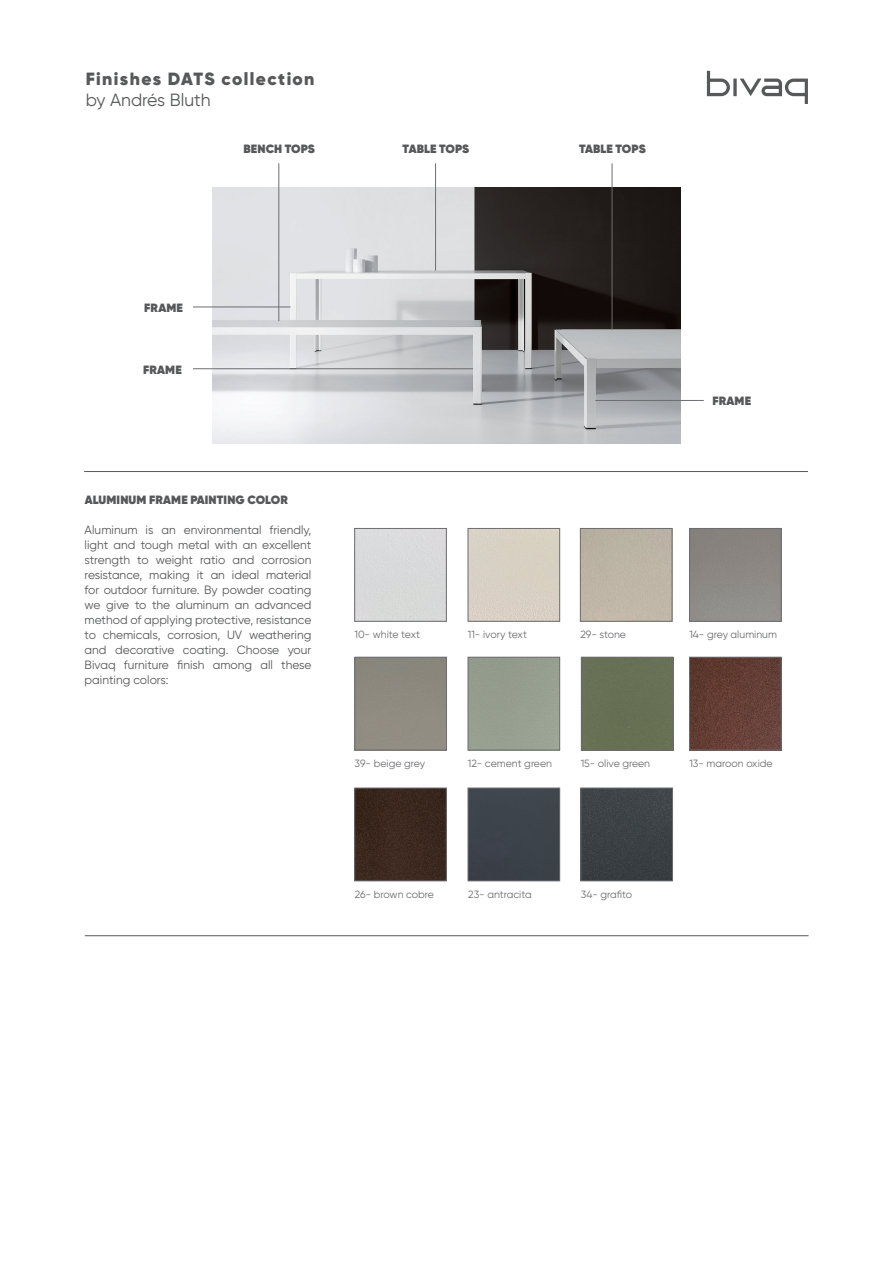
<style>
.page{position:relative;width:893px;height:1263px;background:#fff}
.page>*{position:absolute;margin:0;border:0;box-sizing:border-box;transform-origin:0 0}
.t1{font:900 17.7px "Gilroy";letter-spacing:.08em;color:#57585a}
.t2{font:17.7px "Gilroy";color:#57585a}
.t3{font:12px/15px "Gilroy";color:#57585a;text-align:justify}
.t4{font:800 12px "Gilroy";letter-spacing:.01em;color:#57585a}
.t5{font:10.5px "Gilroy";color:#6c6d70}
</style>
<div class="page">
<hr style="left:84px;top:471px;width:724px;height:1px;background:#57585a">
<hr style="left:85px;top:935px;width:724px;height:1px;background:#57585a">
<svg style="left:707px;top:71px;width:101px;height:33px"></svg>
<div style="left:582px;top:530px;width:88px;height:89px;background:#beb4a6"></div>
<div style="left:580px;top:528px;width:92px;height:93px;border:1px solid #6c6d70"></div>
<div style="left:354px;top:528px;width:93px;height:93px;border:1px solid #6c6d70"></div>
<div style="left:470px;top:530px;width:88px;height:89px;background:#d8d0c4"></div>
<div style="left:468px;top:528px;width:92px;height:93px;border:1px solid #6c6d70"></div>
<div style="left:689px;top:528px;width:92px;height:93px;border:1px solid #6c6d70"></div>
<div style="left:468px;top:657px;width:92px;height:93px;border:1px solid #6c6d70"></div>
<div style="left:583px;top:659px;width:88px;height:89px;background:#677054"></div>
<div style="left:581px;top:657px;width:92px;height:93px;border:1px solid #6c6d70"></div>
<div style="left:355px;top:657px;width:92px;height:93px;border:1px solid #6c6d70"></div>
<img style="left:691px;top:659px;width:88px;height:89px">
<div style="left:689px;top:657px;width:92px;height:93px;border:1px solid #6c6d70"></div>
<img style="left:356px;top:790px;width:89px;height:89px">
<div style="left:354px;top:788px;width:93px;height:93px;border:1px solid #6c6d70"></div>
<div style="left:470px;top:790px;width:88px;height:89px;background:#3d434b"></div>
<div style="left:468px;top:788px;width:92px;height:93px;border:1px solid #6c6d70"></div>
<div style="left:583px;top:790px;width:88px;height:89px;background:#3b4144"></div>
<div style="left:581px;top:788px;width:92px;height:93px;border:1px solid #6c6d70"></div>
<img style="left:213px;top:188px;width:467px;height:256px">
<hr style="left:193px;top:368px;width:280px;height:1px;background:#6c6d70">
<hr style="left:595px;top:400px;width:109px;height:1px;background:#6c6d70">
<hr style="left:193px;top:307px;width:98px;height:1px;background:#6c6d70">
<hr style="left:278px;top:163px;width:1px;height:158px;background:#6c6d70">
<hr style="left:435px;top:163px;width:1px;height:108px;background:#6c6d70">
<hr style="left:612px;top:163px;width:1px;height:167px;background:#6c6d70">
<h1 class="t1" style="left:86px;top:68px;width:230px">Finishes DATS collection</h1>
<h1 class="t2" style="left:86px;top:89px;width:127px">by Andrés Bluth</h1>
<p class="t4" style="left:144px;top:300px;width:40px">FRAME</p>
<p class="t4" style="left:143px;top:362px;width:40px">FRAME</p>
<p class="t4" style="left:243px;top:141px;width:73px">BENCH TOPS</p>
<p class="t4" style="left:403px;top:141px;width:68px">TABLE TOPS</p>
<p class="t4" style="left:579px;top:141px;width:68px">TABLE TOPS</p>
<p class="t4" style="left:712px;top:393px;width:40px">FRAME</p>
<p class="t4" style="left:85px;top:492px;width:205px">ALUMINUM FRAME PAINTING COLOR</p>
<p class="t3" style="left:85px;top:522px;width:228px">Aluminum is an environmental friendly, light and tough metal with an excellent strength to weight ratio and corrosion resistance, making it an ideal material for outdoor furniture. By powder coating we give to the aluminum an advanced method of applying protective, resistance to chemicals, corrosion, UV weathering and decorative coating. Choose your Bivaq furniture finish among all these painting colors:</p>
<p class="t5" style="left:354px;top:628px;width:67px">10- white text</p>
<p class="t5" style="left:468px;top:628px;width:61px">11- ivory text</p>
<p class="t5" style="left:689px;top:628px;width:89px">14- grey aluminum</p>
<p class="t5" style="left:580px;top:628px;width:47px">29- stone</p>
<p class="t5" style="left:355px;top:757px;width:72px">39- beige grey</p>
<p class="t5" style="left:468px;top:757px;width:86px">12- cement green</p>
<p class="t5" style="left:581px;top:757px;width:71px">15- olive green</p>
<p class="t5" style="left:689px;top:757px;width:85px">13- maroon oxide</p>
<p class="t5" style="left:355px;top:887px;width:81px">26- brown cobre</p>
<p class="t5" style="left:581px;top:887px;width:53px">34- grafito</p>
<p class="t5" style="left:468px;top:887px;width:65px">23- antracita</p>
</div>
